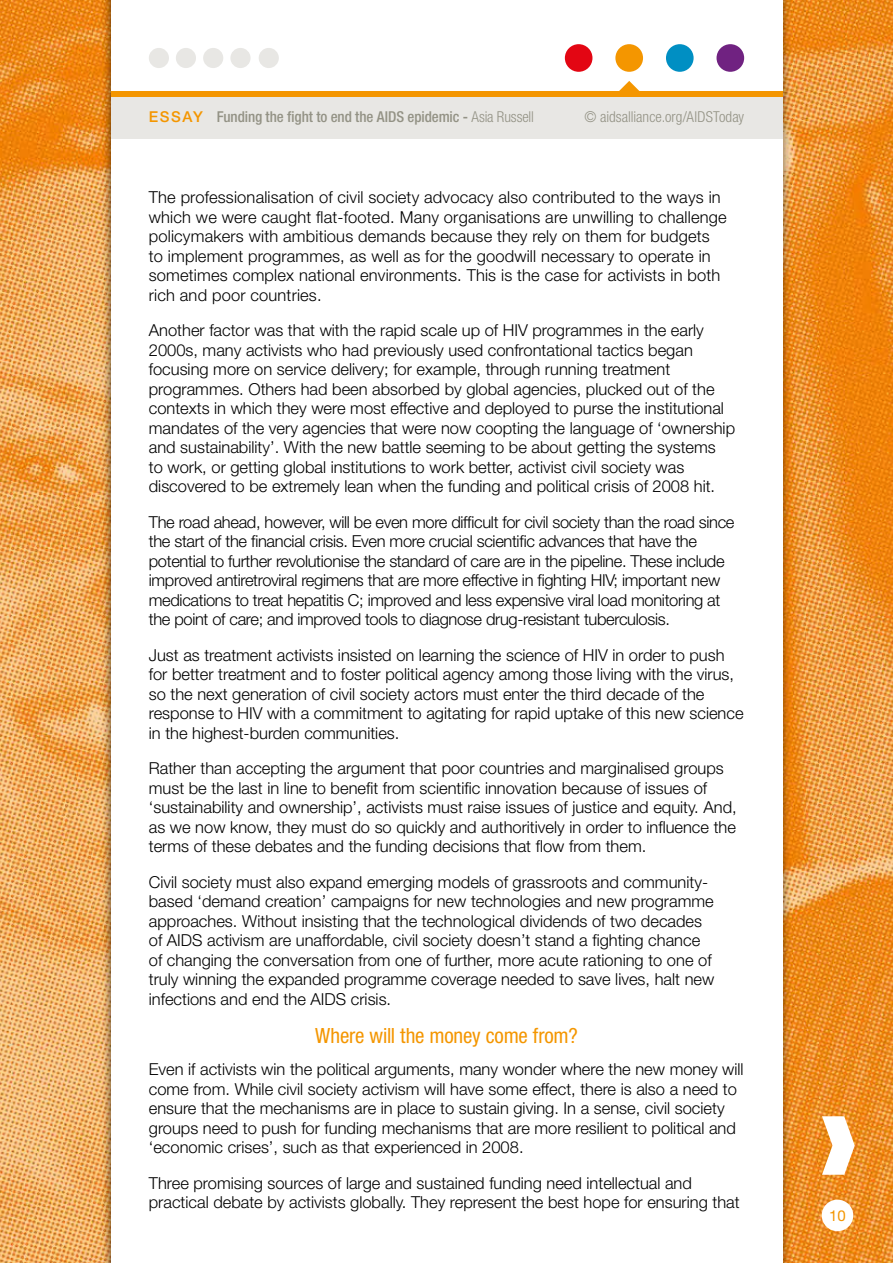
<style>
.page{position:relative;width:893px;height:1263px;background:#fff}
.page>*{position:absolute;margin:0;border:0;box-sizing:border-box;transform-origin:0 0}
.t1{font:condensed 21px "Helvetica Neue LT Pro";letter-spacing:-.01em;color:#f49600}
.t2{font:300 16.5px/19.5px "Helvetica Neue LT Pro";color:#000}
.t3{font:300 16.5px/19.5px "Helvetica Neue LT Pro";letter-spacing:-.02em;color:#000}
.t4{font:500 condensed 15px "Helvetica Neue LT Pro";letter-spacing:-.005em;color:#939285}
.t5{font:300 condensed 15px "Helvetica Neue LT Pro";color:#939285}
.t6{font:15px "Helvetica Neue LT Pro";color:#f49600}
.s1{font-stretch:normal;color:#f49600}
.s2{font-weight:300}
</style>
<div class="page">
<img style="left:0;top:0;width:101px;height:1263px">
<img style="left:792px;top:0;width:101px;height:1263px">
<svg style="left:822px;top:1116px;width:33px;height:59px"></svg>
<div style="left:822px;top:1199px;width:31px;height:32px;background:#fff;border-radius:50%"></div>
<div style="left:101px;top:0;width:691px;height:1263px;background:#000;opacity:.6"></div>
<div style="left:111px;top:0;width:671px;height:1263px;background:#fff"></div>
<div style="left:111px;top:97px;width:671px;height:41px;background:#e8e7e4"></div>
<div style="left:111px;top:92px;width:671px;height:5px;background:#f49600"></div>
<div style="left:565px;top:44px;width:27px;height:28px;background:#e30613;border-radius:50%"></div>
<div style="left:149px;top:48px;width:20px;height:20px;background:#e8e7e4;border-radius:50%"></div>
<div style="left:176px;top:48px;width:20px;height:20px;background:#e8e7e4;border-radius:50%"></div>
<div style="left:203px;top:48px;width:20px;height:20px;background:#e8e7e4;border-radius:50%"></div>
<div style="left:230px;top:48px;width:21px;height:20px;background:#e8e7e4;border-radius:50%"></div>
<div style="left:259px;top:48px;width:20px;height:20px;background:#e8e7e4;border-radius:50%"></div>
<svg style="left:618px;top:81px;width:22px;height:11px"></svg>
<div style="left:615px;top:44px;width:28px;height:28px;background:#f49600;border-radius:50%"></div>
<div style="left:666px;top:44px;width:28px;height:28px;background:#008fc3;border-radius:50%"></div>
<div style="left:716px;top:44px;width:28px;height:28px;background:#702281;border-radius:50%"></div>
<p class="t4" style="left:149px;top:107px;width:387px"><span class="s1">ESSAY</span> Funding the fight to end the AIDS epidemic - <span class="s2">Asia Russell</span></p>
<p class="t5" style="left:585px;top:108px;width:161px">© aidsalliance.org/AIDSToday</p>
<p class="t2" style="left:149px;top:187px;width:579px">The professionalisation of civil society advocacy also contributed to the ways in which we were caught flat-footed. Many organisations are unwilling to challenge policymakers with ambitious demands because they rely on them for budgets to implement programmes, as well as for the goodwill necessary to operate in sometimes complex national environments. This is the case for activists in both rich and poor countries.</p>
<p class="t2" style="left:149px;top:320px;width:588px">Another factor was that with the rapid scale up of HIV programmes in the early 2000s, many activists who had previously used confrontational tactics began focusing more on service delivery; for example, through running treatment programmes. Others had been absorbed by global agencies, plucked out of the contexts in which they were most effective and deployed to purse the institutional mandates of the very agencies that were now coopting the language of ‘ownership and sustainability’. With the new battle seeming to be about getting the systems<br>to work, or getting global institutions to work better, activist civil society was discovered to be extremely lean when the funding and political crisis of 2008 hit.</p>
<p class="t3" style="left:149px;top:512px;width:587px">The road ahead, however, will be even more difficult for civil society than the road since the start of the financial crisis. Even more crucial scientific advances that have the potential to further revolutionise the standard of care are in the pipeline. These include improved antiretroviral regimens that are more effective in fighting HIV; important new medications to treat hepatitis C; improved and less expensive viral load monitoring at the point of care; and improved tools to diagnose drug-resistant tuberculosis.</p>
<p class="t2" style="left:149px;top:645px;width:596px">Just as treatment activists insisted on learning the science of HIV in order to push for better treatment and to foster political agency among those living with the virus, so the next generation of civil society actors must enter the third decade of the response to HIV with a commitment to agitating for rapid uptake of this new science in the highest-burden communities.</p>
<p class="t2" style="left:149px;top:758px;width:589px">Rather than accepting the argument that poor countries and marginalised groups must be the last in line to benefit from scientific innovation because of issues of ‘sustainability and ownership’, activists must raise issues of justice and equity. And, as we now know, they must do so quickly and authoritively in order to influence the terms of these debates and the funding decisions that flow from them.</p>
<p class="t2" style="left:149px;top:871px;width:567px">Civil society must also expand emerging models of grassroots and community&shy;based ‘demand creation’ campaigns for new technologies and new programme approaches. Without insisting that the technological dividends of two decades of AIDS activism are unaffordable, civil society doesn’t stand a fighting chance of changing the conversation from one of further, more acute rationing to one of truly winning the expanded programme coverage needed to save lives, halt new infections and end the AIDS crisis.</p>
<p class="t1" style="left:315px;top:1023px;width:264px">Where will the money come from?</p>
<p class="t2" style="left:149px;top:1059px;width:596px">Even if activists win the political arguments, many wonder where the new money will come from. While civil society activism will have some effect, there is also a need to ensure that the mechanisms are in place to sustain giving. In a sense, civil society groups need to push for funding mechanisms that are more resilient to political and ‘economic crises’, such as that experienced in 2008.</p>
<p class="t2" style="left:149px;top:1173px;width:592px">Three promising sources of large and sustained funding need intellectual and practical debate by activists globally. They represent the best hope for ensuring that</p>
<p class="t6" style="left:829px;top:1206px;width:18px">10</p>
</div>
